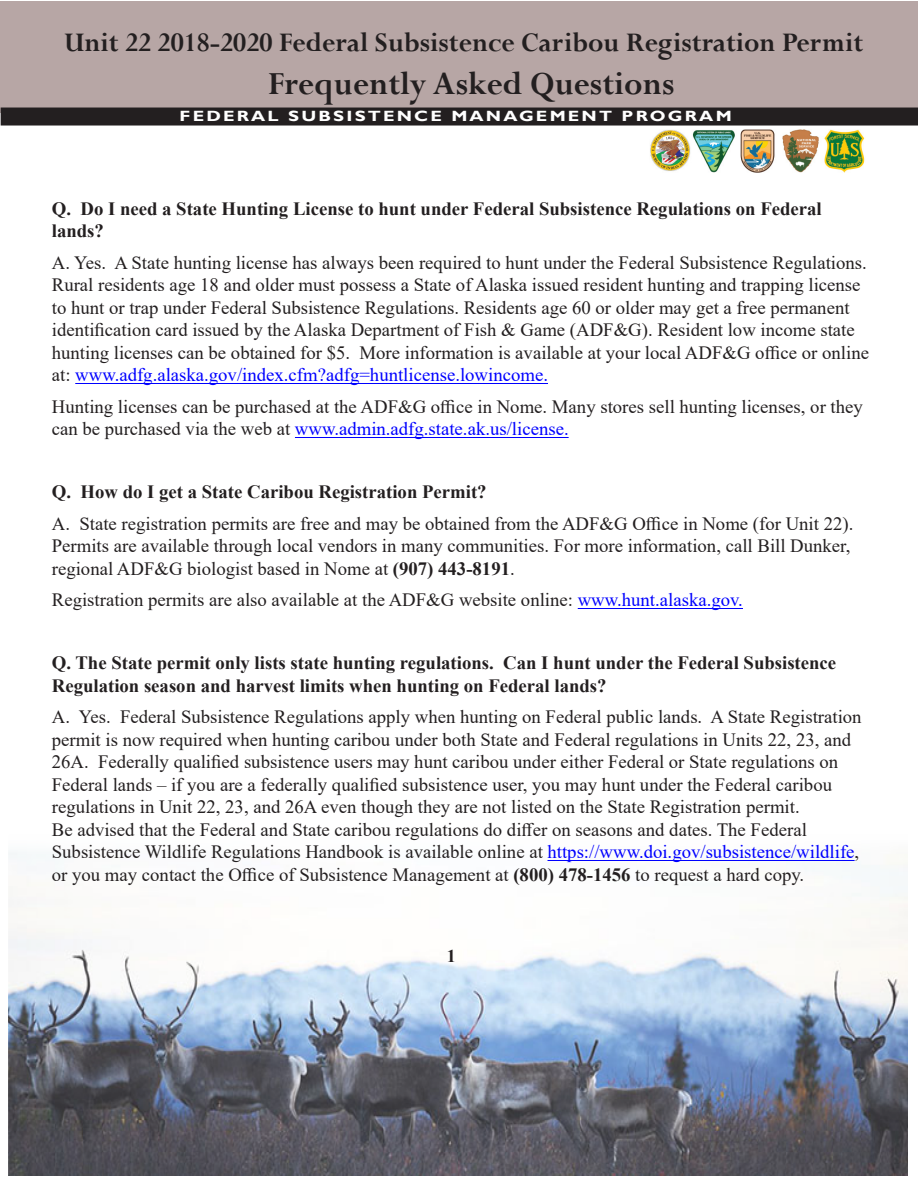
<style>
.page{position:relative;width:918px;height:1188px;background:#fff}
.page>*{position:absolute;margin:0;border:0;box-sizing:border-box;transform-origin:0 0}
.t1{font:700 36px "Perpetua";color:#231f20;scale:.95 1}
.t2{font:700 30px "Perpetua";color:#231f20;scale:.95 1}
.Meeting_Dates_with_L{font:18.75px/22.5px "Times New Roman";color:#231f20}
.Meeting_Dates_with_L-2{font:700 18.75px/22.5px "Times New Roman";color:#231f20}
.Meeting_Dates_with_L-3{font:700 18px "Times New Roman";color:#231f20}
.t3{font:700 14.85px "Gill Sans";letter-spacing:.12em;color:#fff;scale:1.22 1}
.s1{color:#231f20}
.s2{color:#00f}
.s3{font-weight:700}
</style>
<div class="page">
<div style="left:0;top:1px;width:918px;height:111px;background:#b7a6a5"></div>
<img style="left:9px;top:852px;width:898px;height:324px">
<div style="left:1px;top:108px;width:917px;height:18px;background:#231f20"></div>
<svg style="left:178px;top:107px;width:266px;height:1px"></svg>
<svg style="left:450px;top:107px;width:283px;height:1px"></svg>
<img style="left:650px;top:130px;width:215px;height:43px">
<hr style="left:75px;top:383px;width:473px;height:1px;background:#00f">
<hr style="left:295px;top:437px;width:274px;height:1px;background:#00f">
<hr style="left:578px;top:608px;width:165px;height:1px;background:#00f">
<hr style="left:548px;top:860px;width:307px;height:1px;background:#00f">
<p class="t2" style="left:64px;top:24px;width:843px">Unit 22 2018-2020 Federal Subsistence Caribou Registration Permit</p>
<p class="t1" style="left:268px;top:61px;width:429px">Frequently Asked Questions</p>
<p class="t3" style="left:180px;top:108px;width:467px">FEDERAL SUBSISTENCE MANAGEMENT PROGRAM<span class="s1">T</span></p>
<p class="Meeting_Dates_with_L-2" style="left:52px;top:197px;width:772px">Q. Do I need a State Hunting License to hunt under Federal Subsistence Regulations on Federal lands?</p>
<p class="Meeting_Dates_with_L" style="left:52px;top:251px;width:819px">A. Yes. A State hunting license has always been required to hunt under the Federal Subsistence Regulations.<br>Rural residents age 18 and older must possess a State of Alaska issued resident hunting and trapping license to hunt or trap under Federal Subsistence Regulations. Residents age 60 or older may get a free permanent identification card issued by the Alaska Department of Fish &amp; Game (ADF&amp;G). Resident low income state hunting licenses can be obtained for $5. More information is available at your local ADF&amp;G office or online at: <span class="s2">www.adfg.alaska.gov/index.cfm?adfg=huntlicense.lowincome.</span></p>
<p class="Meeting_Dates_with_L" style="left:52px;top:395px;width:813px">Hunting licenses can be purchased at the ADF&amp;G office in Nome. Many stores sell hunting licenses, or they can be purchased via the web at <span class="s2">www.admin.adfg.state.ak.us/license.</span></p>
<p class="Meeting_Dates_with_L-2" style="left:52px;top:480px;width:436px">Q. How do I get a State Caribou Registration Permit?</p>
<p class="Meeting_Dates_with_L" style="left:52px;top:512px;width:803px">A. State registration permits are free and may be obtained from the ADF&amp;G Office in Nome (for Unit 22).<br>Permits are available through local vendors in many communities. For more information, call Bill Dunker, regional ADF&amp;G biologist based in Nome at <span class="s3">(907) 443-8191</span>.</p>
<p class="Meeting_Dates_with_L" style="left:52px;top:588px;width:693px">Registration permits are also available at the ADF&amp;G website online: <span class="s2">www.hunt.alaska.gov.</span></p>
<p class="Meeting_Dates_with_L-2" style="left:52px;top:651px;width:786px">Q. The State permit only lists state hunting regulations. Can I hunt under the Federal Subsistence<br>Regulation season and harvest limits when hunting on Federal lands?</p>
<p class="Meeting_Dates_with_L" style="left:52px;top:705px;width:811px">A. Yes. Federal Subsistence Regulations apply when hunting on Federal public lands. A State Registration permit is now required when hunting caribou under both State and Federal regulations in Units 22, 23, and 26A. Federally qualified subsistence users may hunt caribou under either Federal or State regulations on Federal lands – if you are a federally qualified subsistence user, you may hunt under the Federal caribou regulations in Unit 22, 23, and 26A even though they are not listed on the State Registration permit.<br>Be advised that the Federal and State caribou regulations do differ on seasons and dates. The Federal Subsistence Wildlife Regulations Handbook is available online at <span class="s2">https://www.doi.gov/subsistence/wildlife</span>, or you may contact the Office of Subsistence Management at <span class="s3">(800) 478-1456</span> to request a hard copy.</p>
<p class="Meeting_Dates_with_L-3" style="left:447px;top:943px;width:10px">1</p>
</div>
